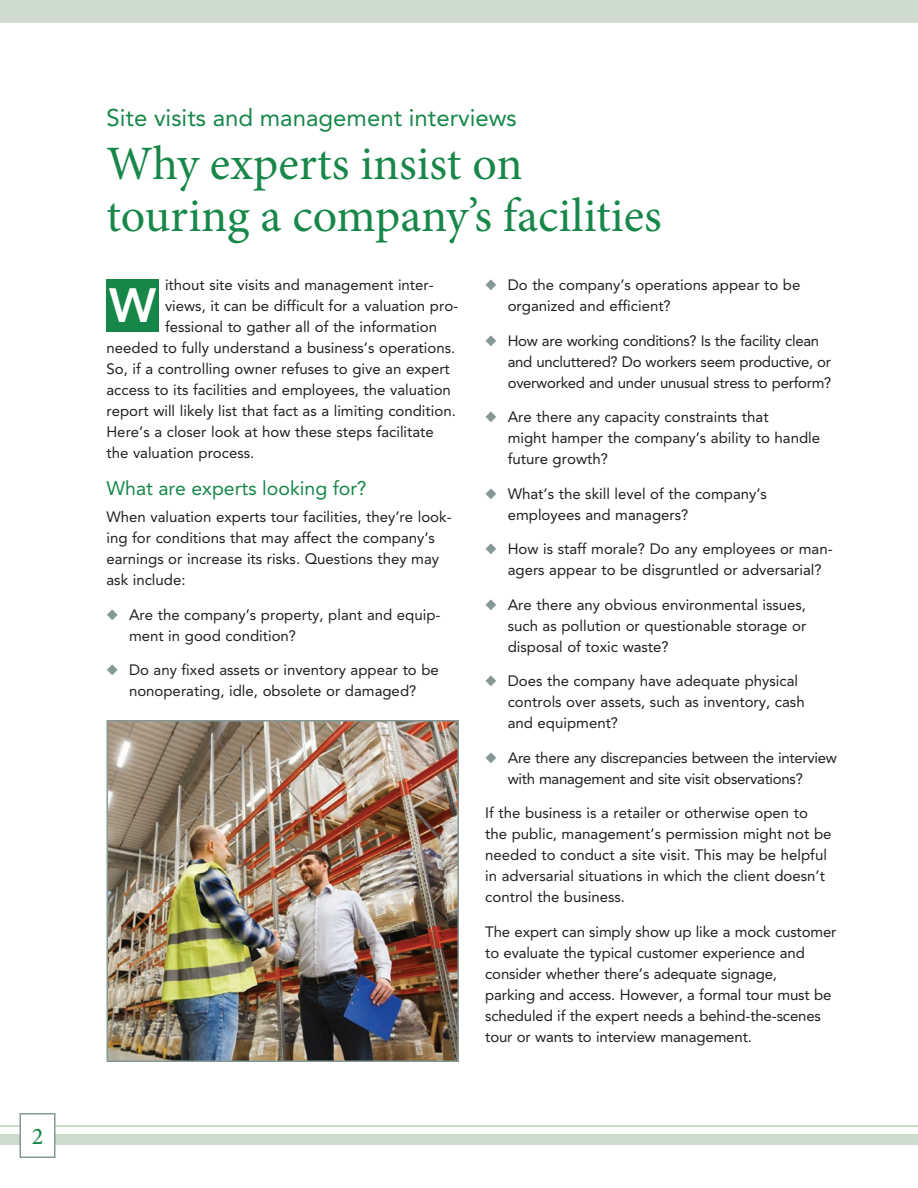
<style>
.page{position:relative;width:918px;height:1188px;background:#fff}
.page>*{position:absolute;margin:0;border:0;box-sizing:border-box;transform-origin:0 0}
.t1{font:48px/52.5px "Minion Pro";color:#178749}
.t2{font:800 48px "Avenir";color:#fff}
.t3{font:24px "Avenir LT Std";color:#178749}
.t4{font:500 24px "Minion Pro";color:#178749}
.t5{font:19.5px "Avenir LT Std";color:#178749}
.t6{font:15px/21px "Avenir LT Std";color:#231f20}
.t7{font:15px/21px "Avenir LT Std";letter-spacing:-.02em;color:#231f20}
.s1{color:#849995}
</style>
<div class="page">
<div style="left:0;top:1134px;width:918px;height:10px;background:#cedccd"></div>
<div style="left:0;top:0;width:918px;height:22px;background:#cedccd"></div>
<hr style="left:0;top:1125px;width:918px;height:1px;background:#cedccd">
<div style="left:20px;top:1114px;width:35px;height:43px;background:#fff"></div>
<div style="left:20px;top:1113px;width:36px;height:45px;border:2px solid #849995"></div>
<div style="left:106px;top:279px;width:53px;height:53px;background:#178749"></div>
<img style="left:109px;top:723px;width:347px;height:336px">
<div style="left:106px;top:720px;width:353px;height:342px;border:2px solid #849995"></div>
<h2 class="t4" style="left:32px;top:1120px;width:13px">2</h2>
<h2 class="t3" style="left:106px;top:104px;width:412px">Site visits and management interviews</h2>
<h1 class="t1" style="left:106px;top:137px;width:557px">Why experts insist on touring a company’s facilities</h1>
<p class="t6" style="left:165px;top:275px;width:270px">ithout site visits and management inter-</p>
<p class="t6" style="left:165px;top:296px;width:295px">views, it can be difficult for a valuation pro-</p>
<p class="t6" style="left:165px;top:317px;width:274px">fessional to gather all of the information</p>
<p class="t6" style="left:106px;top:338px;width:350px">needed to fully understand a business’s operations.</p>
<p class="t6" style="left:106px;top:359px;width:345px">So, if a controlling owner refuses to give an expert</p>
<p class="t6" style="left:106px;top:380px;width:346px">access to its facilities and employees, the valuation</p>
<p class="t6" style="left:106px;top:401px;width:351px">report will likely list that fact as a limiting condition.</p>
<p class="t6" style="left:106px;top:422px;width:329px">Here’s a closer look at how these steps facilitate</p>
<p class="t6" style="left:106px;top:443px;width:149px">the valuation process.</p>
<h3 class="t5" style="left:106px;top:477px;width:262px">What are experts looking for?</h3>
<p class="t6" style="left:106px;top:507px;width:347px">When valuation experts tour facilities, they’re look&shy;ing for conditions that may affect the company’s earnings or increase its risks. Questions they may ask include:</p>
<p class="t6" style="left:129px;top:604px;width:313px;text-indent:-22px"><span class="s1">◆</span> Are the company’s property, plant and equip&shy;ment in good condition?</p>
<p class="t6" style="left:106px;top:660px;width:334px;text-align:center"><span class="s1">◆</span> Do any fixed assets or inventory appear to be nonoperating, idle, obsolete or damaged?</p>
<h1 class="t2" style="left:109px;top:268px;width:49px">W</h1>
<p class="t6" style="left:508px;top:275px;width:294px;text-indent:-22px"><span class="s1">◆</span> Do the company’s operations appear to be organized and efficient?</p>
<p class="t7" style="left:508px;top:330px;width:325px;text-indent:-22px"><span class="s1">◆</span> How are working conditions? Is the facility clean and uncluttered? Do workers seem productive, or overworked and under unusual stress to perform?</p>
<p class="t6" style="left:508px;top:407px;width:314px;text-indent:-22px"><span class="s1">◆</span> Are there any capacity constraints that<br>might hamper the company’s ability to handle future growth?</p>
<p class="t6" style="left:508px;top:483px;width:261px;text-indent:-22px"><span class="s1">◆</span> What’s the skill level of the company’s employees and managers?</p>
<p class="t6" style="left:508px;top:539px;width:326px;text-indent:-22px"><span class="s1">◆</span> How is staff morale? Do any employees or man&shy;agers appear to be disgruntled or adversarial?</p>
<p class="t6" style="left:508px;top:594px;width:300px;text-align:justify;text-indent:-22px"><span class="s1">◆</span> Are there any obvious environmental issues, such as pollution or questionable storage or disposal of toxic waste?</p>
<p class="t6" style="left:508px;top:671px;width:298px;text-indent:-22px"><span class="s1">◆</span> Does the company have adequate physical controls over assets, such as inventory, cash and equipment?</p>
<p class="t7" style="left:508px;top:747px;width:331px;text-indent:-22px"><span class="s1">◆</span> Are there any discrepancies between the interview with management and site visit observations?</p>
<p class="t6" style="left:485px;top:803px;width:348px">If the business is a retailer or otherwise open to the public, management’s permission might not be needed to conduct a site visit. This may be helpful in adversarial situations in which the client doesn’t control the business.</p>
<p class="t6" style="left:485px;top:921px;width:353px">The expert can simply show up like a mock customer to evaluate the typical customer experience and consider whether there’s adequate signage,<br>parking and access. However, a formal tour must be scheduled if the expert needs a behind-the-scenes tour or wants to interview management.</p>
</div>
